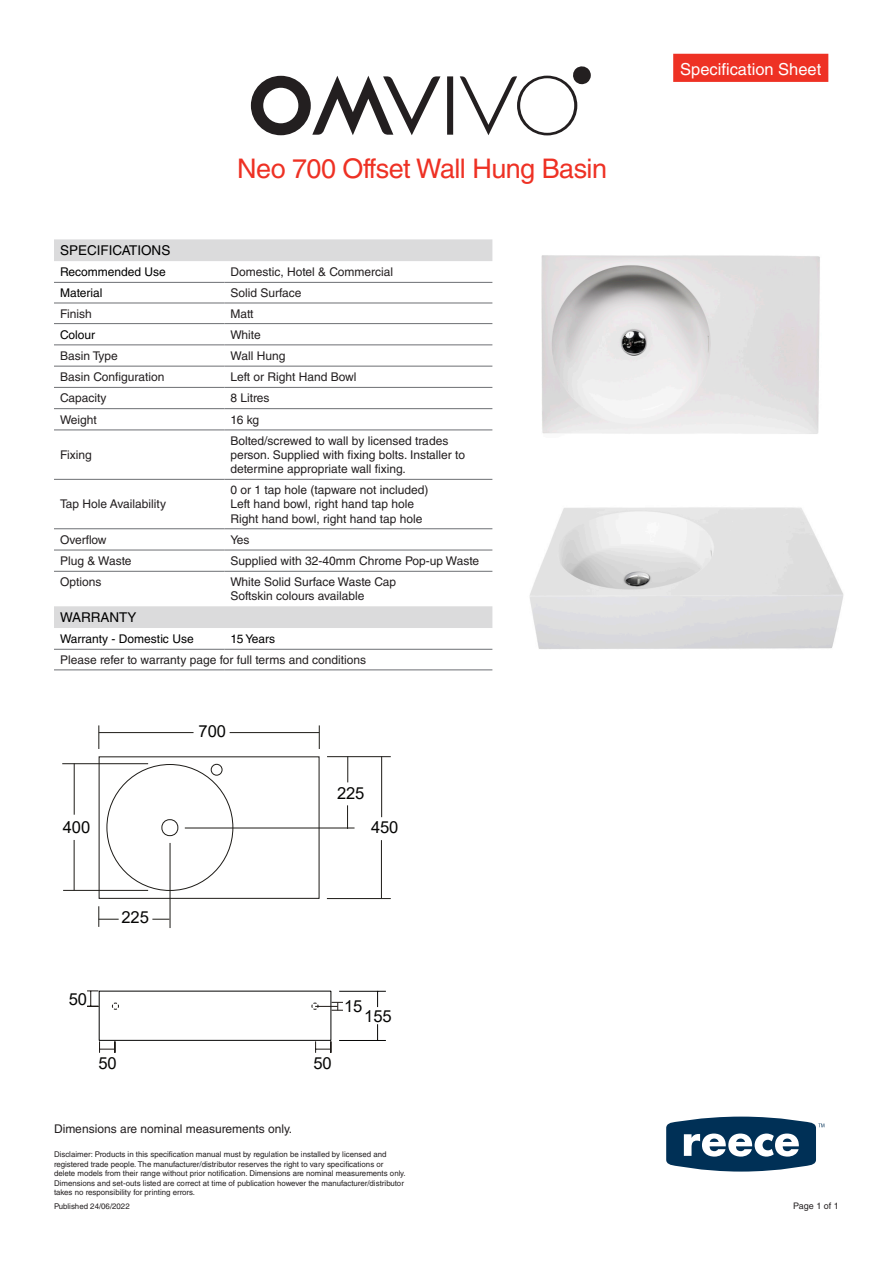
<style>
.page{position:relative;width:893px;height:1263px;background:#fff}
.page>*{position:absolute;margin:0;border:0;box-sizing:border-box;transform-origin:0 0}
.Heading_1{font:27px "Helvetica LT Std";letter-spacing:-.02em;color:#ee3124}
.t1{font:16.65px "Arial";letter-spacing:-.01em;color:#050504}
.t2{font:16.5px "Helvetica LT Std";color:#fff}
.t3{font:13.5px "Helvetica LT Std";color:#000}
.t4{font:12px/14.4px "Helvetica LT Std";color:#231f20}
.t5{font:12px "Helvetica LT Std";color:#000}
.t6{font:9px "Helvetica LT Std";color:#231f20}
.t7{font:7.8px/9.4px "Helvetica LT Std";color:#231f20}
</style>
<div class="page">
<div style="left:673px;top:54px;width:155px;height:28px;background:#ee3124"></div>
<svg style="left:447px;top:76px;width:6px;height:59px"></svg>
<svg style="left:251px;top:76px;width:189px;height:59px"></svg>
<svg style="left:460px;top:66px;width:131px;height:69px"></svg>
<svg style="left:54px;top:239px;width:438px;height:389px"></svg>
<hr style="left:54px;top:282px;width:171px;height:1px;background:#6d6f73">
<hr style="left:225px;top:282px;width:267px;height:1px;background:#6d6f73">
<hr style="left:54px;top:303px;width:171px;height:1px;background:#6d6f73">
<hr style="left:225px;top:303px;width:267px;height:1px;background:#6d6f73">
<hr style="left:54px;top:323px;width:171px;height:1px;background:#6d6f73">
<hr style="left:225px;top:323px;width:267px;height:1px;background:#6d6f73">
<hr style="left:54px;top:345px;width:171px;height:1px;background:#6d6f73">
<hr style="left:225px;top:345px;width:267px;height:1px;background:#6d6f73">
<hr style="left:54px;top:366px;width:171px;height:1px;background:#6d6f73">
<hr style="left:225px;top:366px;width:267px;height:1px;background:#6d6f73">
<hr style="left:54px;top:387px;width:171px;height:1px;background:#6d6f73">
<hr style="left:225px;top:387px;width:267px;height:1px;background:#6d6f73">
<hr style="left:54px;top:408px;width:171px;height:1px;background:#6d6f73">
<hr style="left:225px;top:408px;width:267px;height:1px;background:#6d6f73">
<hr style="left:54px;top:430px;width:171px;height:1px;background:#6d6f73">
<hr style="left:225px;top:430px;width:267px;height:1px;background:#6d6f73">
<hr style="left:54px;top:479px;width:171px;height:1px;background:#6d6f73">
<hr style="left:225px;top:479px;width:267px;height:1px;background:#6d6f73">
<hr style="left:54px;top:528px;width:171px;height:1px;background:#6d6f73">
<hr style="left:225px;top:528px;width:267px;height:1px;background:#6d6f73">
<hr style="left:54px;top:550px;width:171px;height:1px;background:#6d6f73">
<hr style="left:225px;top:550px;width:267px;height:1px;background:#6d6f73">
<hr style="left:54px;top:571px;width:171px;height:1px;background:#6d6f73">
<hr style="left:225px;top:571px;width:267px;height:1px;background:#6d6f73">
<hr style="left:54px;top:649px;width:171px;height:1px;background:#6d6f73">
<hr style="left:225px;top:649px;width:267px;height:1px;background:#6d6f73">
<hr style="left:54px;top:670px;width:171px;height:1px;background:#6d6f73">
<hr style="left:225px;top:670px;width:267px;height:1px;background:#6d6f73">
<img style="left:541px;top:255px;width:279px;height:179px">
<img style="left:529px;top:507px;width:315px;height:142px">
<svg style="left:666px;top:1116px;width:158px;height:55px"></svg>
<hr style="left:381px;top:756px;width:1px;height:61px;background:#1d1b17">
<hr style="left:381px;top:840px;width:1px;height:58px;background:#1d1b17">
<hr style="left:327px;top:756px;width:64px;height:1px;background:#1d1b17">
<hr style="left:327px;top:898px;width:64px;height:1px;background:#1d1b17">
<hr style="left:74px;top:763px;width:1px;height:52px;background:#1d1b17">
<hr style="left:74px;top:840px;width:1px;height:50px;background:#1d1b17">
<hr style="left:62px;top:763px;width:86px;height:1px;background:#1d1b17">
<hr style="left:63px;top:890px;width:85px;height:1px;background:#1d1b17">
<svg style="left:99px;top:906px;width:20px;height:21px"></svg>
<hr style="left:170px;top:843px;width:1px;height:85px;background:#1d1b17">
<svg style="left:319px;top:725px;width:1px;height:24px"></svg>
<svg style="left:99px;top:725px;width:1px;height:24px"></svg>
<div style="left:162px;top:820px;width:16px;height:16px;border:1px solid #1d1b17;border-radius:8px"></div>
<hr style="left:185px;top:828px;width:170px;height:1px;background:#1d1b17">
<div style="left:211px;top:764px;width:11px;height:11px;border:1px solid #1d1b17;border-radius:50%"></div>
<hr style="left:230px;top:732px;width:89px;height:1px;background:#1d1b17">
<hr style="left:99px;top:732px;width:95px;height:1px;background:#1d1b17">
<svg style="left:152px;top:919px;width:17px;height:1px"></svg>
<svg style="left:347px;top:756px;width:1px;height:26px"></svg>
<svg style="left:347px;top:805px;width:1px;height:24px"></svg>
<svg style="left:377px;top:1024px;width:1px;height:16px"></svg>
<svg style="left:377px;top:992px;width:1px;height:15px"></svg>
<hr style="left:339px;top:991px;width:47px;height:1px;background:#050504">
<hr style="left:339px;top:1040px;width:47px;height:1px;background:#050504">
<svg style="left:112px;top:1003px;width:7px;height:6px"></svg>
<svg style="left:87px;top:991px;width:12px;height:16px"></svg>
<svg style="left:99px;top:1041px;width:17px;height:12px"></svg>
<svg style="left:315px;top:1041px;width:17px;height:12px"></svg>
<svg style="left:312px;top:1002px;width:31px;height:9px"></svg>
<p class="Heading_1" style="left:237px;top:153px;width:371px">Neo 700 Offset Wall Hung Basin</p>
<p class="t3" style="left:60px;top:243px;width:112px">SPECIFICATIONS</p>
<p class="t5" style="left:60px;top:265px;width:107px">Recommended Use</p>
<p class="t4" style="left:231px;top:265px;width:164px">Domestic, Hotel &amp; Commercial</p>
<p class="t5" style="left:60px;top:286px;width:44px">Material</p>
<p class="t4" style="left:231px;top:286px;width:73px">Solid Surface</p>
<p class="t4" style="left:60px;top:306px;width:33px">Finish</p>
<p class="t4" style="left:231px;top:306px;width:24px">Matt</p>
<p class="t5" style="left:60px;top:327px;width:37px">Colour</p>
<p class="t4" style="left:231px;top:327px;width:32px">White</p>
<p class="t4" style="left:60px;top:348px;width:59px">Basin Type</p>
<p class="t4" style="left:231px;top:348px;width:56px">Wall Hung</p>
<p class="t4" style="left:60px;top:370px;width:106px">Basin Configuration</p>
<p class="t4" style="left:231px;top:370px;width:128px">Left or Right Hand Bowl</p>
<p class="t4" style="left:60px;top:391px;width:48px">Capacity</p>
<p class="t4" style="left:231px;top:391px;width:41px">8 Litres</p>
<p class="t4" style="left:60px;top:412px;width:38px">Weight</p>
<p class="t4" style="left:231px;top:412px;width:30px">16 kg</p>
<p class="t4" style="left:60px;top:447px;width:33px">Fixing</p>
<p class="t4" style="left:231px;top:433px;width:236px">Bolted/screwed to wall by licensed trades person. Supplied with fixing bolts. Installer to determine appropriate wall fixing.</p>
<p class="t4" style="left:60px;top:497px;width:108px">Tap Hole Availability</p>
<p class="t4" style="left:231px;top:482px;width:200px">0 or 1 tap hole (tapware not included)</p>
<p class="t4" style="left:231px;top:497px;width:185px">Left hand bowl, right hand tap hole</p>
<p class="t4" style="left:231px;top:511px;width:193px">Right hand bowl, right hand tap hole</p>
<p class="t4" style="left:60px;top:532px;width:48px">Overflow</p>
<p class="t4" style="left:231px;top:532px;width:20px">Yes</p>
<p class="t4" style="left:60px;top:553px;width:73px">Plug &amp; Waste</p>
<p class="t4" style="left:231px;top:553px;width:250px">Supplied with 32-40mm Chrome Pop-up Waste</p>
<p class="t4" style="left:60px;top:574px;width:43px">Options</p>
<p class="t4" style="left:231px;top:574px;width:167px">White Solid Surface Waste Cap</p>
<p class="t4" style="left:231px;top:589px;width:135px">Softskin colours available</p>
<p class="t3" style="left:60px;top:609px;width:78px">WARRANTY</p>
<p class="t5" style="left:60px;top:632px;width:135px">Warranty - Domestic Use</p>
<p class="t5" style="left:231px;top:632px;width:46px">15 Years</p>
<p class="t4" style="left:60px;top:652px;width:308px">Please refer to warranty page for full terms and conditions</p>
<p class="t1" style="left:199px;top:720px;width:29px">700</p>
<p class="t1" style="left:337px;top:781px;width:29px">225</p>
<p class="t1" style="left:63px;top:815px;width:29px">400</p>
<p class="t1" style="left:371px;top:816px;width:29px">450</p>
<p class="t1" style="left:122px;top:906px;width:29px">225</p>
<p class="t1" style="left:69px;top:987px;width:20px">50</p>
<p class="t1" style="left:99px;top:1051px;width:20px">50</p>
<p class="t1" style="left:313px;top:1051px;width:20px">50</p>
<p class="t1" style="left:344px;top:995px;width:20px">15</p>
<p class="t1" style="left:364px;top:1005px;width:29px">155</p>
<p class="t4" style="left:54px;top:1122px;width:240px">Dimensions are nominal measurements only.</p>
<p class="t7" style="left:54px;top:1150px;width:353px">Disclaimer: Products in this specification manual must by regulation be installed by licensed and registered trade people. The manufacturer/distributor reserves the right to vary specifications or delete models from their range without prior notification. Dimensions are nominal measurements only.<br>Dimensions and set-outs listed are correct at time of publication however the manufacturer/distributor takes no responsibility for printing errors.</p>
<p class="t7" style="left:54px;top:1201px;width:77px">Published 24/06/2022</p>
<h3 class="t2" style="left:680px;top:59px;width:143px">Specification Sheet</h3>
<p class="t6" style="left:793px;top:1200px;width:47px">Page 1 of 1</p>
</div>
